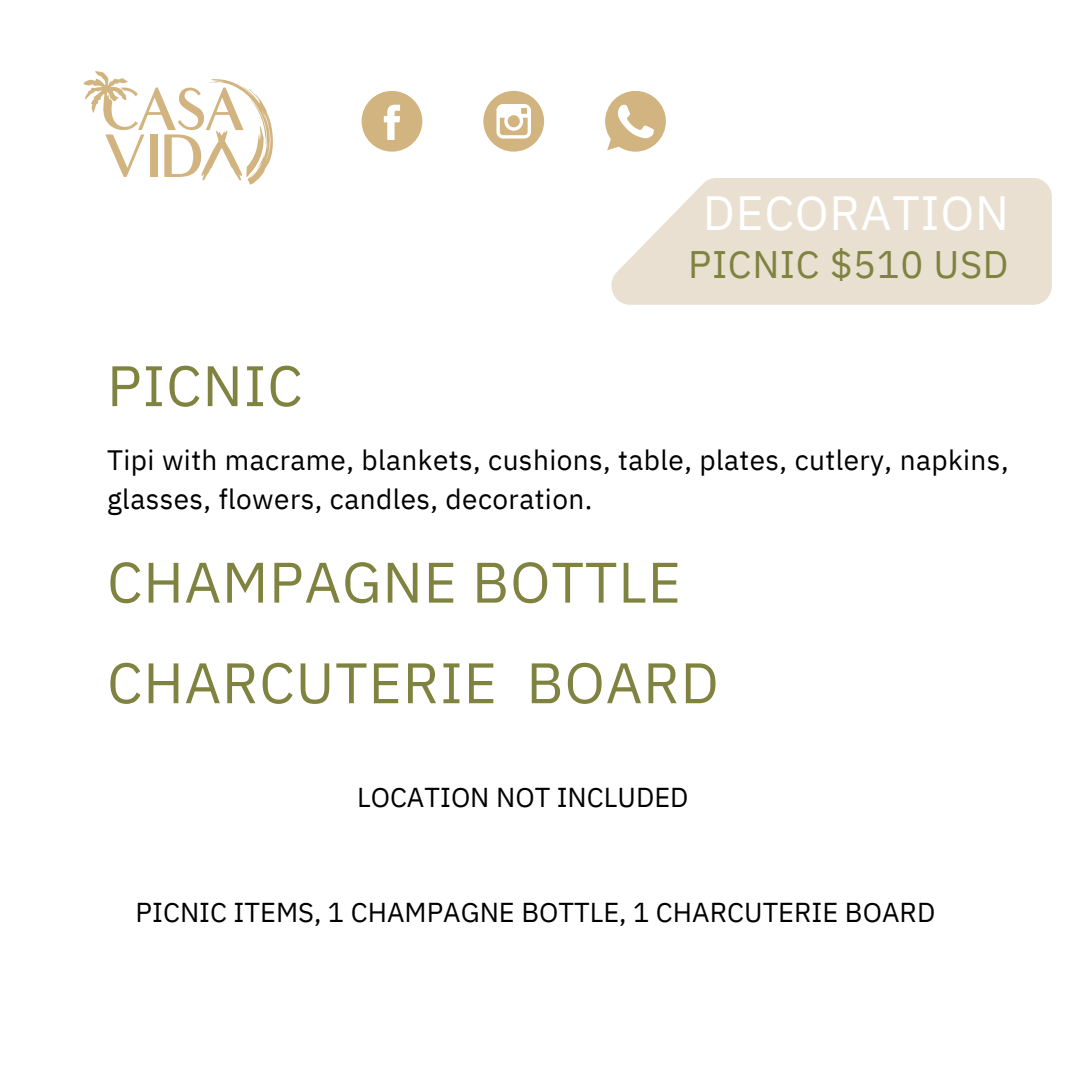
<style>
.page{position:relative;width:1071px;height:1071px;background:#fff}
.page>*{position:absolute;margin:0;border:0;box-sizing:border-box;transform-origin:0 0}
.t1{font:57.05px "IBM Plex Sans";letter-spacing:.015em;color:#808240}
.t2{font:47.95px "IBM Plex Sans";letter-spacing:.015em;color:#fff}
.t3{font:38.32px "IBM Plex Sans";letter-spacing:.015em;color:#808240}
.t4{font:28px/38.1px "IBM Plex Sans";letter-spacing:.015em;color:#000}
.t5{font:27.3px "IBM Plex Sans";color:#000}
</style>
<div class="page">
<svg style="left:83px;top:71px;width:190px;height:114px"></svg>
<svg style="left:362px;top:91px;width:60px;height:61px"></svg>
<svg style="left:483px;top:91px;width:61px;height:61px"></svg>
<svg style="left:611px;top:178px;width:441px;height:127px;background:#ebe3d5"></svg>
<svg style="left:605px;top:91px;width:61px;height:61px"></svg>
<h2 class="t2" style="left:703px;top:181px;width:308px">DECORATION</h2>
<h1 class="t1" style="left:107px;top:348px;width:197px">PICNIC</h1>
<h3 class="t3" style="left:688px;top:239px;width:322px">PICNIC $510 USD</h3>
<p class="t4" style="left:107px;top:441px;width:903px">Tipi with macrame, blankets, cushions, table, plates, cutlery, napkins, glasses, flowers, candles, decoration.</p>
<h1 class="t1" style="left:107px;top:544px;width:575px">CHAMPAGNE BOTTLE</h1>
<h1 class="t1" style="left:107px;top:645px;width:613px">CHARCUTERIE BOARD</h1>
<p class="t5" style="left:357px;top:779px;width:333px">LOCATION NOT INCLUDED</p>
<p class="t5" style="left:136px;top:894px;width:801px">PICNIC ITEMS, 1 CHAMPAGNE BOTTLE, 1 CHARCUTERIE BOARD</p>
</div>
